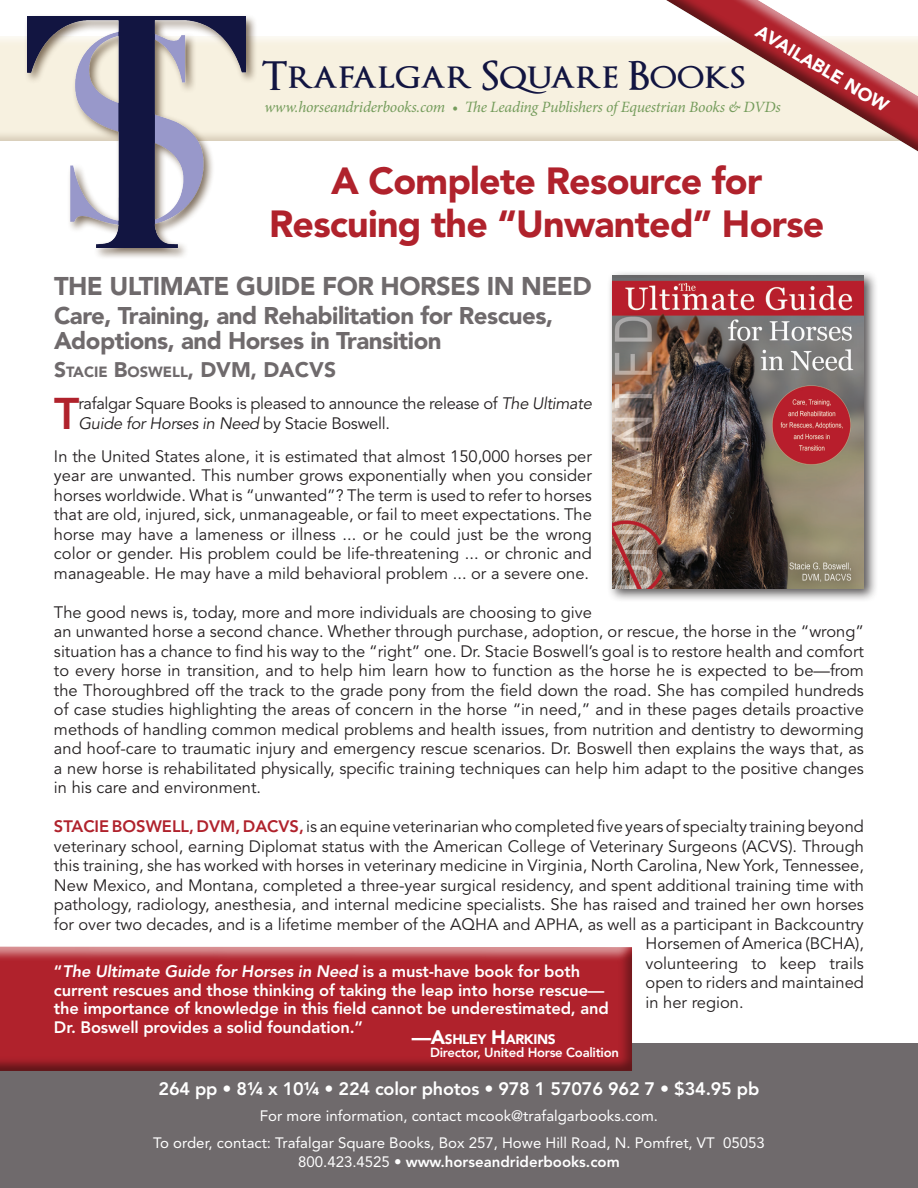
<style>
.page{position:relative;width:918px;height:1188px;background:#fff}
.page>*{position:absolute;margin:0;border:0;box-sizing:border-box;transform-origin:0 0}
.t1{font:800 44.1px "Avenir";color:#b0222c}
.t2{font:600 39px "Optimus Princeps";color:#121541}
.t3{font:900 37.5px/43.5px "Avenir";letter-spacing:-.02em;color:#b0222c;text-align:center}
.t4{font:900 25.5px "Avenir";letter-spacing:-.02em;color:#6f6a6c}
.t5{font:900 24px/25.5px "Avenir";letter-spacing:-.02em;color:#6f6a6c}
.t6{font:900 21px "Avenir";color:#6f6a6c}
.t7{font:800 18px "Avenir";letter-spacing:-.01em;color:#fff}
.t8{font:900 18px "Avenir";color:#fff}
.t9{font:16.5px/19.5px "Avenir";color:#231f20;text-align:justify}
.t10{font:800 16.5px/18.8px "Avenir";letter-spacing:-.01em;color:#fff}
.t11{font:16.5px/19.5px "Avenir";letter-spacing:-.02em;color:#231f20}
.t12{font:italic 15.75px "Minion Pro";letter-spacing:-.015em;color:#759c5c}
.t13{font:15px/26.2px "Avenir";color:#fff;text-align:center}
.t14{font:800 15px "Avenir";color:#fff}
.t15{font:900 13.65px "Avenir";letter-spacing:-.03em;color:#fff}
.t16{font:800 13.2px "Avenir";letter-spacing:-.02em;color:#fff}
.s1{font-size:14.7px}
.s2{font-style:italic}
.s3{font-weight:800;color:#b0222c}
.s4{font-size:19.5px}
.s5{font-weight:400}
</style>
<div class="page">
<div style="left:0;top:1043px;width:918px;height:145px;background:#6f6a6c"></div>
<div style="left:0;top:35px;width:918px;height:108px;background:#795e45;opacity:.25"></div>
<div style="left:24px;top:13px;width:234px;height:247px;background:#58432c;opacity:.75"></div>
<img style="left:27px;top:17px;width:218px;height:231px">
<svg style="left:496px;top:0;width:422px;height:152px;fill:#f7f1e0"></svg>
<div style="left:607px;top:270px;width:271px;height:333px;background:#231f20;opacity:.75"></div>
<img style="left:612px;top:275px;width:252px;height:314px">
<div style="left:0;top:942px;width:633px;height:131px;background:#2b5434;opacity:.55"></div>
<p class="t8" style="left:763px;top:20px;width:153px;rotate:31deg">AVAILABLE NOW</p>
<h2 class="t2" style="left:261px;top:56px;width:485px">Trafalgar Square Books</h2>
<p class="t12" style="left:264px;top:96px;width:518px">www.horseandriderbooks.com • The Leading Publishers of Equestrian Books &amp; DVDs</p>
<h3 class="t3" style="left:269px;top:159px;width:557px">A Complete Resource for<br>Rescuing the “Unwanted” Horse</h3>
<h3 class="t4" style="left:54px;top:270px;width:539px">THE ULTIMATE GUIDE FOR HORSES IN NEED</h3>
<h3 class="t5" style="left:54px;top:302px;width:501px">Care, Training, and Rehabilitation for Rescues,<br>Adoptions, and Horses in Transition</h3>
<p class="t6" style="left:54px;top:357px;width:284px">S<span class="s1">TACIE</span> B<span class="s1">OSWELL</span>, DVM, DACVS</p>
<h1 class="t1" style="left:54px;top:387px;width:27px">T</h1>
<p class="t11" style="left:78px;top:394px;width:515px">rafalgar Square Books is pleased to announce the release of <span class="s2">The Ultimate<br>Guide for Horses in Need</span> by Stacie Boswell.</p>
<p class="t9" style="left:54px;top:447px;width:539px">In the United States alone, it is estimated that almost 150,000 horses per year are unwanted. This number grows exponentially when you consider horses worldwide. What is “unwanted”? The term is used to refer to horses that are old, injured, sick, unmanageable, or fail to meet expectations. The horse may have a lameness or illness ... or he could just be the wrong color or gender. His problem could be life-threatening ... or chronic and manageable. He may have a mild behavioral problem ... or a severe one.</p>
<p class="t9" style="left:54px;top:603px;width:812px;text-align:left">The good news is, today, more and more individuals are choosing to give<br>an unwanted horse a second chance. Whether through purchase, adoption, or rescue, the horse in the “wrong” situation has a chance to find his way to the “right” one. Dr. Stacie Boswell’s goal is to restore health and comfort to every horse in transition, and to help him learn how to function as the horse he is expected to be—from the Thoroughbred off the track to the grade pony from the field down the road. She has compiled hundreds of case studies highlighting the areas of concern in the horse “in need,” and in these pages details proactive methods of handling common medical problems and health issues, from nutrition and dentistry to deworming and hoof-care to traumatic injury and emergency rescue scenarios. Dr. Boswell then explains the ways that, as a new horse is rehabilitated physically, specific training techniques can help him adapt to the positive changes in his care and environment.</p>
<p class="t9" style="left:54px;top:817px;width:811px"><span class="s3">STACIE BOSWELL, DVM, DACVS,</span>is an equine veterinarian who completed five years of specialty training beyond</p>
<p class="t9" style="left:54px;top:837px;width:812px">veterinary school, earning Diplomat status with the American College of Veterinary Surgeons (ACVS). Through</p>
<p class="t9" style="left:54px;top:856px;width:812px">this training, she has worked with horses in veterinary medicine in Virginia, North Carolina, New York, Tennessee,</p>
<p class="t9" style="left:54px;top:876px;width:812px">New Mexico, and Montana, completed a three-year surgical residency, and spent additional training time with</p>
<p class="t9" style="left:54px;top:895px;width:811px">pathology, radiology, anesthesia, and internal medicine specialists. She has raised and trained her own horses</p>
<p class="t9" style="left:54px;top:915px;width:811px">for over two decades, and is a lifetime member of the AQHA and APHA, as well as a participant in Backcountry</p>
<p class="t9" style="left:646px;top:934px;width:220px">Horsemen of America (BCHA),</p>
<p class="t9" style="left:646px;top:954px;width:220px">volunteering to keep trails</p>
<p class="t9" style="left:646px;top:973px;width:220px">open to riders and maintained</p>
<p class="t9" style="left:646px;top:993px;width:100px">in her region.</p>
<p class="t10" style="left:54px;top:962px;width:556px">“<span class="s2">The Ultimate Guide for Horses in Need</span> is a must-have book for both current rescues and those thinking of taking the leap into horse rescue— the importance of knowledge in this field cannot be underestimated, and Dr. Boswell provides a solid foundation.”</p>
<p class="t15" style="left:412px;top:1031px;width:144px"><span class="s4">—A</span>SHLEY <span class="s4">H</span>ARKINS</p>
<p class="t16" style="left:430px;top:1044px;width:190px">Director, United Horse Coalition</p>
<p class="t7" style="left:159px;top:1078px;width:602px">264 pp • 8¼ x 10¼ • 224 color photos • 978 1 57076 962 7 • $34.95 pb</p>
<p class="t13" style="left:153px;top:1103px;width:613px">For more information, contact mcook@trafalgarbooks.com.<br>To order, contact: Trafalgar Square Books, Box 257, Howe Hill Road, N. Pomfret, VT 05053</p>
<p class="t14" style="left:298px;top:1153px;width:323px"><span class="s5">800.423.4525 •</span> www.horseandriderbooks.com</p>
</div>
